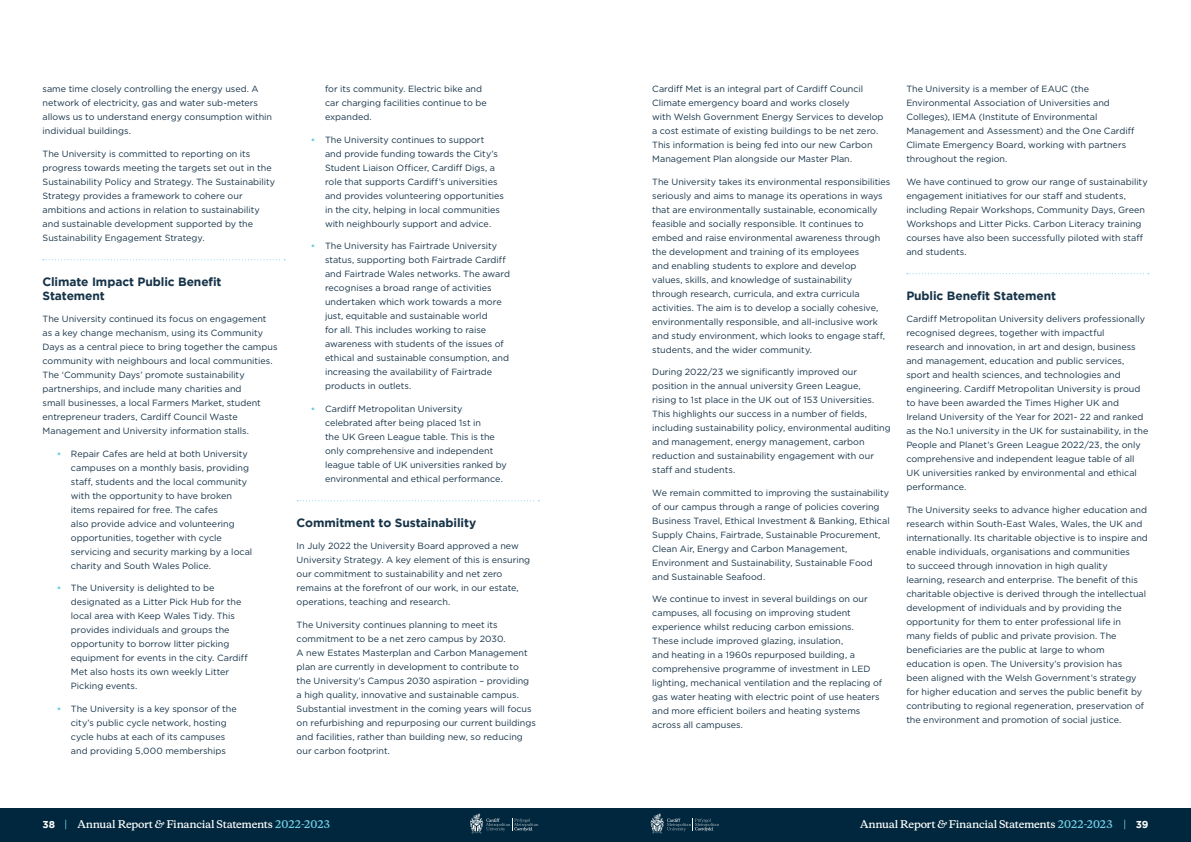
<style>
.page{position:relative;width:1191px;height:842px;background:#fff}
.page>*{position:absolute;margin:0;border:0;box-sizing:border-box;transform-origin:0 0}
.BODY_COPY{font:700 12px/14px "Gotham";letter-spacing:-.01em;color:#163348}
.t1{font:600 10px "Copernicus";letter-spacing:-.035em;color:#fff}
.BODY_COPY-2{font:9px/14px "Gotham";color:#163348}
.s1{font-weight:700;color:#70cee6}
.s2{font-family:"Gotham";font-weight:700}
.s3{color:#70cee6}
.s4{font-style:italic}
</style>
<div class="page">
<svg style="left:43px;top:259px;width:242px;height:1px"></svg>
<svg style="left:297px;top:500px;width:242px;height:1px"></svg>
<svg style="left:906px;top:273px;width:243px;height:1px"></svg>
<div style="left:0;top:808px;width:1191px;height:34px;background:#00273d"></div>
<svg style="left:470px;top:813px;width:68px;height:21px"></svg>
<svg style="left:650px;top:813px;width:69px;height:21px"></svg>
<p class="BODY_COPY-2" style="left:43px;top:82px;width:231px">same time closely controlling the energy used. A network of electricity, gas and water sub-meters allows us to understand energy consumption within individual buildings.</p>
<p class="BODY_COPY-2" style="left:43px;top:146px;width:234px">The University is committed to reporting on its progress towards meeting the targets set out in the Sustainability Policy and Strategy. The Sustainability Strategy provides a framework to cohere our ambitions and actions in relation to sustainability and sustainable development supported by the Sustainability Engagement Strategy.</p>
<p class="BODY_COPY" style="left:43px;top:274px;width:180px">Climate Impact Public Benefit<br>Statement</p>
<p class="BODY_COPY-2" style="left:43px;top:312px;width:237px">The University continued its focus on engagement as a key change mechanism, using its Community Days as a central piece to bring together the campus community with neighbours and local communities.<br>The ‘Community Days’ promote sustainability partnerships, and include many charities and<br>small businesses, a local Farmers Market, student entrepreneur traders, Cardiff Council Waste Management and University information stalls.</p>
<p class="BODY_COPY-2" style="left:71px;top:446px;width:183px;text-indent:-14px"><span class="s1">•</span> Repair Cafes are held at both University campuses on a monthly basis, providing staff, students and the local community with the opportunity to have broken items repaired for free. The cafes<br>also provide advice and volunteering opportunities, together with cycle servicing and security marking by a local charity and South Wales Police.</p>
<p class="BODY_COPY-2" style="left:71px;top:581px;width:178px;text-indent:-14px"><span class="s1">•</span> The University is delighted to be designated as a Litter Pick Hub for the local area with Keep Wales Tidy. This provides individuals and groups the opportunity to borrow litter picking equipment for events in the city. Cardiff Met also hosts its own weekly Litter Picking events.</p>
<p class="BODY_COPY-2" style="left:57px;top:701px;width:181px;text-align:center"><span class="s1">•</span> The University is a key sponsor of the city’s public cycle network, hosting cycle hubs at each of its campuses<br>and providing 5,000 memberships</p>
<p class="BODY_COPY-2" style="left:325px;top:82px;width:163px">for its community. Electric bike and car charging facilities continue to be expanded.</p>
<p class="BODY_COPY-2" style="left:325px;top:132px;width:181px;text-indent:-14px"><span class="s1">•</span> The University continues to support<br>and provide funding towards the City’s Student Liaison Officer, Cardiff Digs, a role that supports Cardiff’s universities and provides volunteering opportunities in the city, helping in local communities with neighbourly support and advice.</p>
<p class="BODY_COPY-2" style="left:325px;top:239px;width:186px;text-indent:-14px"><span class="s1">•</span> The University has Fairtrade University status, supporting both Fairtrade Cardiff and Fairtrade Wales networks. The award recognises a broad range of activities undertaken which work towards a more just, equitable and sustainable world<br>for all. This includes working to raise awareness with students of the issues of ethical and sustainable consumption, and increasing the availability of Fairtrade products in outlets.</p>
<p class="BODY_COPY-2" style="left:325px;top:401px;width:183px;text-indent:-14px"><span class="s1">•</span> Cardiff Metropolitan University celebrated after being placed 1st in<br>the UK Green League table. This is the only comprehensive and independent league table of UK universities ranked by environmental and ethical performance.</p>
<p class="BODY_COPY" style="left:297px;top:515px;width:181px">Commitment to Sustainability</p>
<p class="BODY_COPY-2" style="left:297px;top:539px;width:235px">In July 2022 the University Board approved a new University Strategy. A key element of this is ensuring our commitment to sustainability and net zero remains at the forefront of our work, in our estate, operations, teaching and research.</p>
<p class="BODY_COPY-2" style="left:297px;top:617px;width:241px">The University continues planning to meet its commitment to be a net zero campus by 2030.<br>A new Estates Masterplan and Carbon Management plan are currently in development to contribute to<br>the University’s Campus 2030 aspiration – providing a high quality, innovative and sustainable campus.<br>Substantial investment in the coming years will focus on refurbishing and repurposing our current buildings and facilities, rather than building new, so reducing our carbon footprint.</p>
<p class="BODY_COPY-2" style="left:652px;top:82px;width:233px">Cardiff Met is an integral part of Cardiff Council Climate emergency board and works closely<br>with Welsh Government Energy Services to develop a cost estimate of existing buildings to be net zero.<br>This information is being fed into our new Carbon Management Plan alongside our Master Plan.</p>
<p class="BODY_COPY-2" style="left:652px;top:174px;width:240px">The University takes its environmental responsibilities seriously and aims to manage its operations in ways that are environmentally sustainable, economically feasible and socially responsible. It continues to embed and raise environmental awareness through the development and training of its employees<br>and enabling students to explore and develop<br>values, skills, and knowledge of sustainability<br>through research, curricula, and extra curricula activities. The aim is to develop a socially cohesive, environmentally responsible, and all-inclusive work and study environment, which looks to engage staff, students, and the wider community.</p>
<p class="BODY_COPY-2" style="left:652px;top:365px;width:240px">During 2022/23 we significantly improved our position in the annual university Green League,<br>rising to 1st place in the UK out of 153 Universities.<br>This highlights our success in a number of fields, including sustainability policy, environmental auditing and management, energy management, carbon reduction and sustainability engagement with our staff and students.</p>
<p class="BODY_COPY-2" style="left:652px;top:485px;width:239px">We remain committed to improving the sustainability of our campus through a range of policies covering Business Travel, Ethical Investment &amp; Banking, Ethical Supply Chains, Fairtrade, Sustainable Procurement, Clean Air, Energy and Carbon Management, Environment and Sustainability, Sustainable Food and Sustainable Seafood.</p>
<p class="BODY_COPY-2" style="left:652px;top:592px;width:231px">We continue to invest in several buildings on our campuses, all focusing on improving student experience whilst reducing carbon emissions.<br>These include improved glazing, insulation,<br>and heating in a 1960s repurposed building, a comprehensive programme of investment in LED lighting, mechanical ventilation and the replacing of gas water heating with electric point of use heaters and more efficient boilers and heating systems across all campuses.</p>
<p class="BODY_COPY-2" style="left:906px;top:82px;width:230px">The University is a member of EAUC (the Environmental Association of Universities and Colleges), IEMA (Institute of Environmental Management and Assessment) and the One Cardiff Climate Emergency Board, working with partners throughout the region.</p>
<p class="BODY_COPY-2" style="left:906px;top:174px;width:243px">We have continued to grow our range of sustainability engagement initiatives for our staff and students, including Repair Workshops, Community Days, Green Workshops and Litter Picks. Carbon Literacy training courses have also been successfully piloted with staff and students.</p>
<p class="BODY_COPY" style="left:906px;top:288px;width:151px">Public Benefit Statement</p>
<p class="BODY_COPY-2" style="left:906px;top:312px;width:244px">Cardiff Metropolitan University delivers professionally recognised degrees, together with impactful<br>research and innovation, in art and design, business and management, education and public services, sport and health sciences, and technologies and engineering. Cardiff Metropolitan University is proud to have been awarded the Times Higher UK and Ireland University of the Year for 2021- 22 and ranked as the No.1 university in the UK for sustainability, in the People and Planet’s Green League 2022/23, the only comprehensive and independent league table of all UK universities ranked by environmental and ethical performance.</p>
<p class="BODY_COPY-2" style="left:906px;top:502px;width:243px">The University seeks to advance higher education and research within South-East Wales, Wales, the UK and internationally. Its charitable objective is to inspire and enable individuals, organisations and communities<br>to succeed through innovation in high quality learning, research and enterprise. The benefit of this charitable objective is derived through the intellectual development of individuals and by providing the opportunity for them to enter professional life in<br>many fields of public and private provision. The beneficiaries are the public at large to whom education is open. The University’s provision has<br>been aligned with the Welsh Government’s strategy for higher education and serves the public benefit by contributing to regional regeneration, preservation of the environment and promotion of social justice.</p>
<p class="t1" style="left:43px;top:818px;width:290px"><span class="s2">38</span> <span class="s3">|</span> Annual Report <span class="s4">&amp;</span> Financial Statements <span class="s3">2022-2023</span></p>
<p class="t1" style="left:860px;top:818px;width:290px">Annual Report <span class="s4">&amp;</span> Financial Statements <span class="s3">2022-2023 |</span> <span class="s2">39</span></p>
</div>
